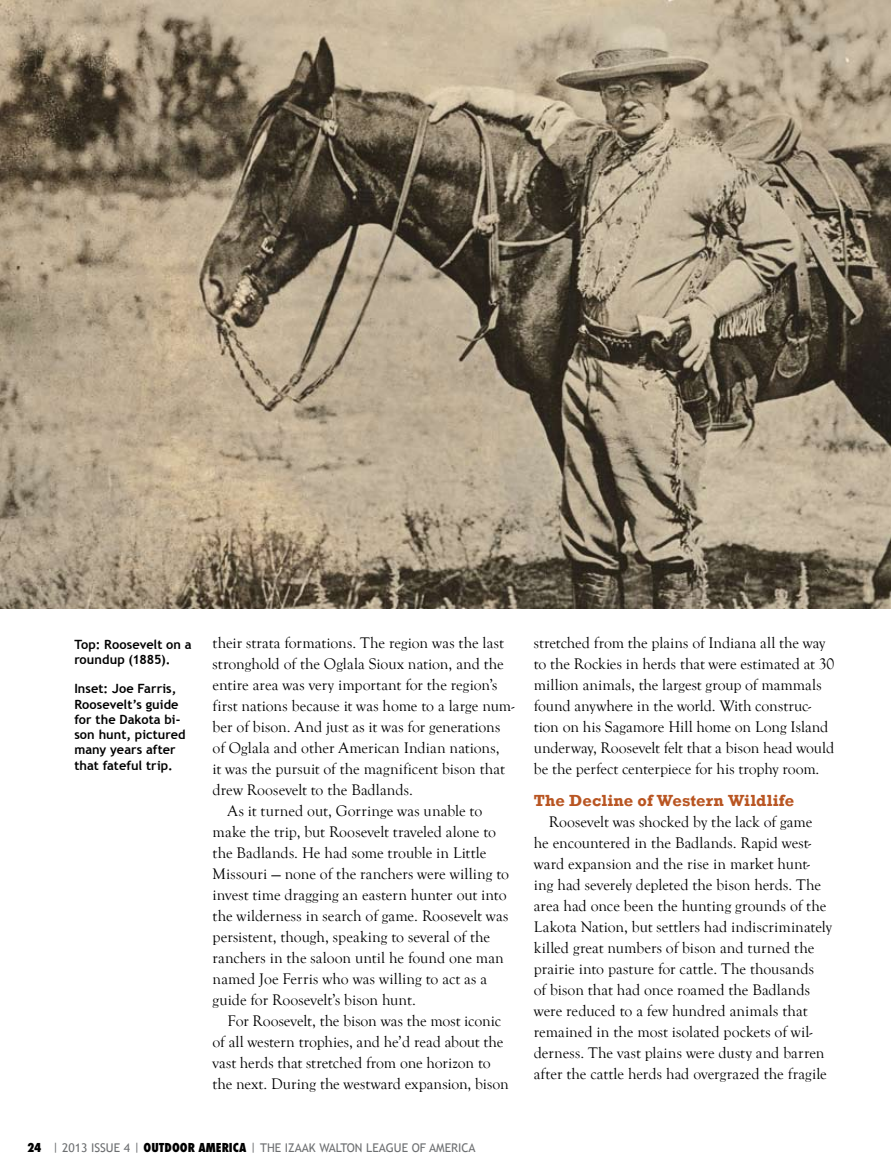
<style>
.page{position:relative;width:891px;height:1175px;background:#fff}
.page>*{position:absolute;margin:0;border:0;box-sizing:border-box;transform-origin:0 0}
.t1{font:700 16.5px "Rockwell";letter-spacing:.005em;color:#b95522}
.t2{font:15.75px/21px "Goudy Old Style T";color:#000}
.t3{font:700 12.75px/15.3px "Trebuchet MS";color:#000}
.t4{font:12px "Trebuchet MS";color:#6d6f71}
.s1{font-family:"Futura Std";font-weight:800;font-stretch:condensed;color:#000}
</style>
<div class="page">
<img style="left:0;top:0;width:891px;height:608px">
<p class="t3" style="left:74px;top:637px;width:119px">Top: Roosevelt on a roundup (1885).</p>
<p class="t3" style="left:74px;top:681px;width:113px">Inset: Joe Farris,<br>Roosevelt’s guide for the Dakota bi&shy;son hunt, pictured many years after that fateful trip.</p>
<p class="t2" style="left:213px;top:633px;width:293px">their strata formations. The region was the last</p>
<p class="t2" style="left:213px;top:654px;width:293px">stronghold of the Oglala Sioux nation, and the</p>
<p class="t2" style="left:213px;top:675px;width:287px">entire area was very important for the region’s</p>
<p class="t2" style="left:213px;top:696px;width:303px">first nations because it was home to a large num-</p>
<p class="t2" style="left:213px;top:717px;width:289px">ber of bison. And just as it was for generations</p>
<p class="t2" style="left:213px;top:738px;width:289px">of Oglala and other American Indian nations,</p>
<p class="t2" style="left:213px;top:759px;width:294px">it was the pursuit of the magnificent bison that</p>
<p class="t2" style="left:213px;top:780px;width:202px">drew Roosevelt to the Badlands.</p>
<p class="t2" style="left:228px;top:801px;width:256px">As it turned out, Gorringe was unable to</p>
<p class="t2" style="left:213px;top:822px;width:285px">make the trip, but Roosevelt traveled alone to</p>
<p class="t2" style="left:213px;top:843px;width:275px">the Badlands. He had some trouble in Little</p>
<p class="t2" style="left:213px;top:864px;width:298px">Missouri — none of the ranchers were willing to</p>
<p class="t2" style="left:213px;top:885px;width:296px">invest time dragging an eastern hunter out into</p>
<p class="t2" style="left:213px;top:906px;width:297px">the wilderness in search of game. Roosevelt was</p>
<p class="t2" style="left:213px;top:927px;width:279px">persistent, though, speaking to several of the</p>
<p class="t2" style="left:213px;top:948px;width:293px">ranchers in the saloon until he found one man</p>
<p class="t2" style="left:213px;top:969px;width:276px">named Joe Ferris who was willing to act as a</p>
<p class="t2" style="left:213px;top:990px;width:205px">guide for Roosevelt’s bison hunt.</p>
<p class="t2" style="left:228px;top:1011px;width:275px">For Roosevelt, the bison was the most iconic</p>
<p class="t2" style="left:213px;top:1032px;width:292px">of all western trophies, and he’d read about the</p>
<p class="t2" style="left:213px;top:1053px;width:280px">vast herds that stretched from one horizon to</p>
<p class="t2" style="left:213px;top:1074px;width:298px">the next. During the westward expansion, bison</p>
<p class="t2" style="left:534px;top:633px;width:302px">stretched from the plains of Indiana all the way to the Rockies in herds that were estimated at 30 million animals, the largest group of mammals found anywhere in the world. With construc&shy;tion on his Sagamore Hill home on Long Island underway, Roosevelt felt that a bison head would be the perfect centerpiece for his trophy room.</p>
<p class="t1" style="left:534px;top:790px;width:262px">The Decline of Western Wildlife</p>
<p class="t2" style="left:534px;top:811px;width:300px;text-indent:15px">Roosevelt was shocked by the lack of game<br>he encountered in the Badlands. Rapid west&shy;ward expansion and the rise in market hunt&shy;ing had severely depleted the bison herds. The area had once been the hunting grounds of the Lakota Nation, but settlers had indiscriminately killed great numbers of bison and turned the prairie into pasture for cattle. The thousands<br>of bison that had once roamed the Badlands were reduced to a few hundred animals that remained in the most isolated pockets of wil&shy;derness. The vast plains were dusty and barren after the cattle herds had overgrazed the fragile</p>
<p class="t4" style="left:27px;top:1140px;width:450px"><span class="s1">24</span> | 2013 i SSUE 4 | <span class="s1">OUTDOOR AMERICA</span> | THE IZAAK WALTON LEAGUE OF AMERICA</p>
</div>
